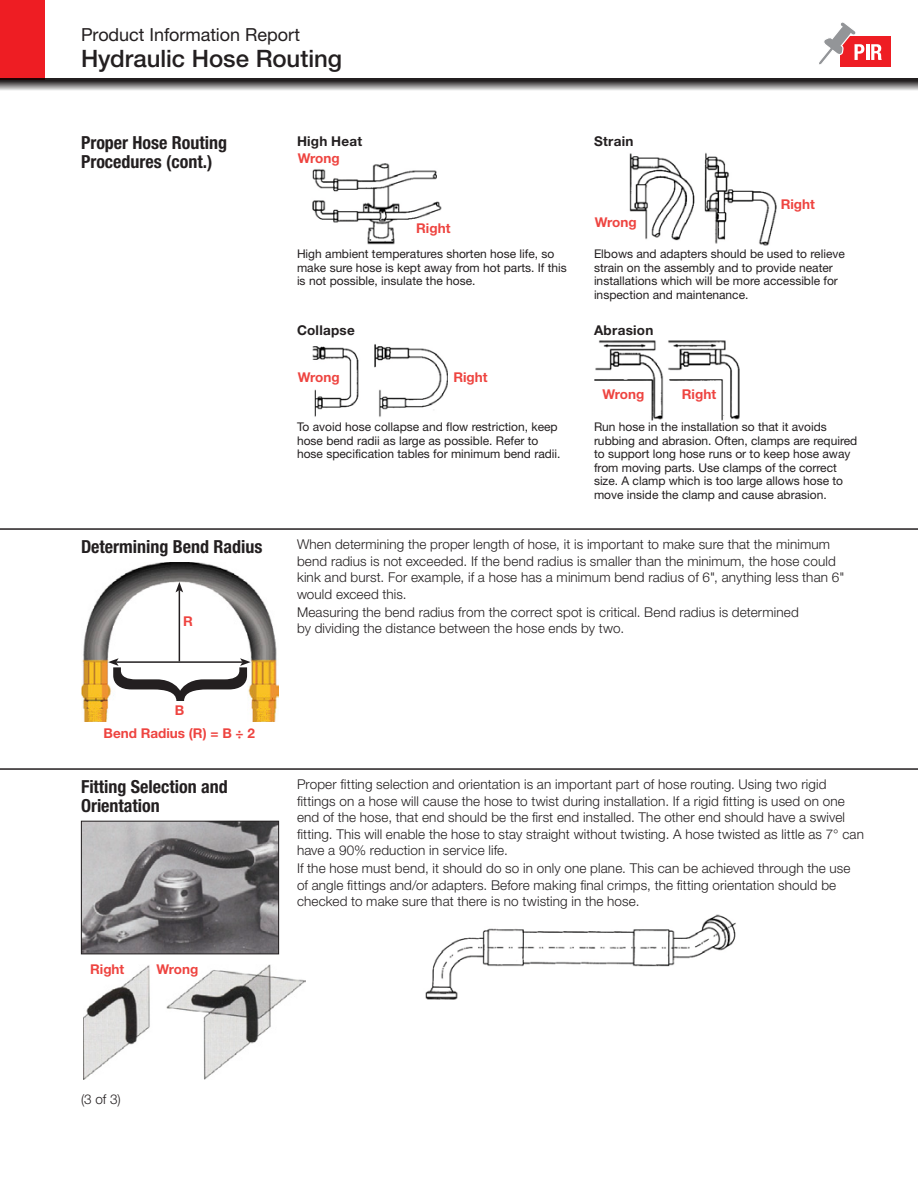
<style>
.page{position:relative;width:918px;height:1188px;background:#fff}
.page>*{position:absolute;margin:0;border:0;box-sizing:border-box;transform-origin:0 0}
.Photo_Caption{font:300 145.5px "Helvetica Neue";color:#231f20;scale:1.1 1}
.t1{font:500 24px "Helvetica Neue";letter-spacing:-.005em;color:#231f20}
.Smaller_Subhead{font:700 condensed 18px/19.5px "Helvetica Neue";color:#231f20}
.t2{font:18px "Helvetica Neue";letter-spacing:-.005em;color:#231f20}
.Paragraph_Copy{font:300 13.5px/16.5px "Helvetica Neue";letter-spacing:.01em;color:#231f20}
.Photo_Caption_Red{font:700 13.5px "Helvetica Neue";color:#ee4440}
.Paragraph_Copy_Bold{font:700 13.5px "Helvetica Neue";letter-spacing:.02em;color:#231f20}
.Page_Nos{font:300 13.5px "Helvetica Neue";color:#231f20}
.Photo_Caption_Regula{font:12px/13.5px "Helvetica Neue";color:#231f20}
</style>
<div class="page">
<div style="left:0;top:0;width:45px;height:80px;background:#ee1d23"></div>
<svg style="left:0;top:78px;width:918px;height:12px;background:#6d6b6b"></svg>
<div style="left:840px;top:37px;width:51px;height:30px;background:#ee1d23"></div>
<svg style="left:819px;top:22px;width:45px;height:43px"></svg>
<hr style="left:866px;top:44px;width:3px;height:16px;background:#fff">
<svg style="left:871px;top:44px;width:11px;height:16px"></svg>
<img style="left:312px;top:164px;width:130px;height:81px">
<img style="left:629px;top:152px;width:148px;height:93px">
<img style="left:312px;top:344px;width:136px;height:73px">
<img style="left:594px;top:340px;width:146px;height:80px">
<img style="left:81px;top:563px;width:198px;height:159px">
<hr style="left:116px;top:661px;width:126px;height:2px;background:#231f20">
<svg style="left:108px;top:658px;width:11px;height:8px"></svg>
<svg style="left:240px;top:658px;width:11px;height:8px"></svg>
<hr style="left:179px;top:590px;width:1px;height:71px;background:#231f20">
<svg style="left:176px;top:582px;width:7px;height:10px"></svg>
<div style="left:173px;top:704px;width:13px;height:12px;background:#fff"></div>
<hr style="left:0;top:528px;width:918px;height:2px;background:#231f20">
<img style="left:83px;top:823px;width:194px;height:129px">
<div style="left:81px;top:821px;width:198px;height:133px;border:1px solid #231f20"></div>
<img style="left:425px;top:914px;width:311px;height:85px">
<img style="left:83px;top:965px;width:223px;height:115px">
<hr style="left:0;top:768px;width:918px;height:2px;background:#231f20">
<h3 class="t2" style="left:81px;top:24px;width:221px">Product Information Report</h3>
<h2 class="t1" style="left:81px;top:44px;width:262px">Hydraulic Hose Routing</h2>
<p class="Smaller_Subhead" style="left:81px;top:133px;width:148px">Proper Hose Routing<br>Procedures (cont.)</p>
<p class="Paragraph_Copy_Bold" style="left:297px;top:132px;width:67px">High Heat</p>
<p class="Photo_Caption_Red" style="left:298px;top:150px;width:44px">Wrong</p>
<p class="Photo_Caption_Red" style="left:416px;top:220px;width:36px">Right</p>
<p class="Photo_Caption_Regula" style="left:297px;top:247px;width:271px">High ambient temperatures shorten hose life, so make sure hose is kept away from hot parts. If this is not possible, insulate the hose.</p>
<p class="Paragraph_Copy_Bold" style="left:297px;top:321px;width:59px">Collapse</p>
<p class="Photo_Caption_Red" style="left:298px;top:368px;width:44px">Wrong</p>
<p class="Photo_Caption_Red" style="left:453px;top:368px;width:36px">Right</p>
<p class="Photo_Caption_Regula" style="left:297px;top:420px;width:265px">To avoid hose collapse and flow restriction, keep hose bend radii as large as possible. Refer to hose specification tables for minimum bend radii.</p>
<p class="Paragraph_Copy_Bold" style="left:594px;top:132px;width:41px">Strain</p>
<p class="Photo_Caption_Red" style="left:595px;top:214px;width:44px">Wrong</p>
<p class="Photo_Caption_Red" style="left:781px;top:195px;width:36px">Right</p>
<p class="Photo_Caption_Regula" style="left:594px;top:247px;width:252px">Elbows and adapters should be used to relieve strain on the assembly and to provide neater installations which will be more accessible for inspection and maintenance.</p>
<p class="Paragraph_Copy_Bold" style="left:594px;top:321px;width:61px">Abrasion</p>
<p class="Photo_Caption_Red" style="left:602px;top:385px;width:44px">Wrong</p>
<p class="Photo_Caption_Red" style="left:682px;top:385px;width:36px">Right</p>
<p class="Photo_Caption_Regula" style="left:594px;top:420px;width:265px">Run hose in the installation so that it avoids rubbing and abrasion. Often, clamps are required to support long hose runs or to keep hose away from moving parts. Use clamps of the correct size. A clamp which is too large allows hose to move inside the clamp and cause abrasion.</p>
<p class="Smaller_Subhead" style="left:81px;top:536px;width:183px">Determining Bend Radius</p>
<p class="Paragraph_Copy" style="left:297px;top:536px;width:549px">When determining the proper length of hose, it is important to make sure that the minimum bend radius is not exceeded. If the bend radius is smaller than the minimum, the hose could kink and burst. For example, if a hose has a minimum bend radius of 6", anything less than 6" would exceed this.</p>
<p class="Paragraph_Copy" style="left:297px;top:604px;width:503px">Measuring the bend radius from the correct spot is critical. Bend radius is determined by dividing the distance between the hose ends by two.</p>
<p class="Photo_Caption_Red" style="left:183px;top:613px;width:11px">R</p>
<p class="Photo_Caption" style="left:79px;top:714px;width:50px;rotate:-90deg">{</p>
<p class="Photo_Caption_Red" style="left:175px;top:701px;width:11px">B</p>
<p class="Photo_Caption_Red" style="left:104px;top:725px;width:153px">Bend Radius (R) = B ÷ 2</p>
<p class="Smaller_Subhead" style="left:81px;top:776px;width:148px">Fitting Selection and<br>Orientation</p>
<p class="Paragraph_Copy" style="left:297px;top:776px;width:569px">Proper fitting selection and orientation is an important part of hose routing. Using two rigid fittings on a hose will cause the hose to twist during installation. If a rigid fitting is used on one end of the hose, that end should be the first end installed. The other end should have a swivel fitting. This will enable the hose to stay straight without twisting. A hose twisted as little as 7° can have a 90% reduction in service life.</p>
<p class="Paragraph_Copy" style="left:297px;top:860px;width:555px">If the hose must bend, it should do so in only one plane. This can be achieved through the use of angle fittings and/or adapters. Before making final crimps, the fitting orientation should be checked to make sure that there is no twisting in the hose.</p>
<p class="Photo_Caption_Red" style="left:90px;top:961px;width:36px">Right</p>
<p class="Photo_Caption_Red" style="left:156px;top:961px;width:44px">Wrong</p>
<p class="Page_Nos" style="left:81px;top:1091px;width:41px">(3 of 3)</p>
</div>
